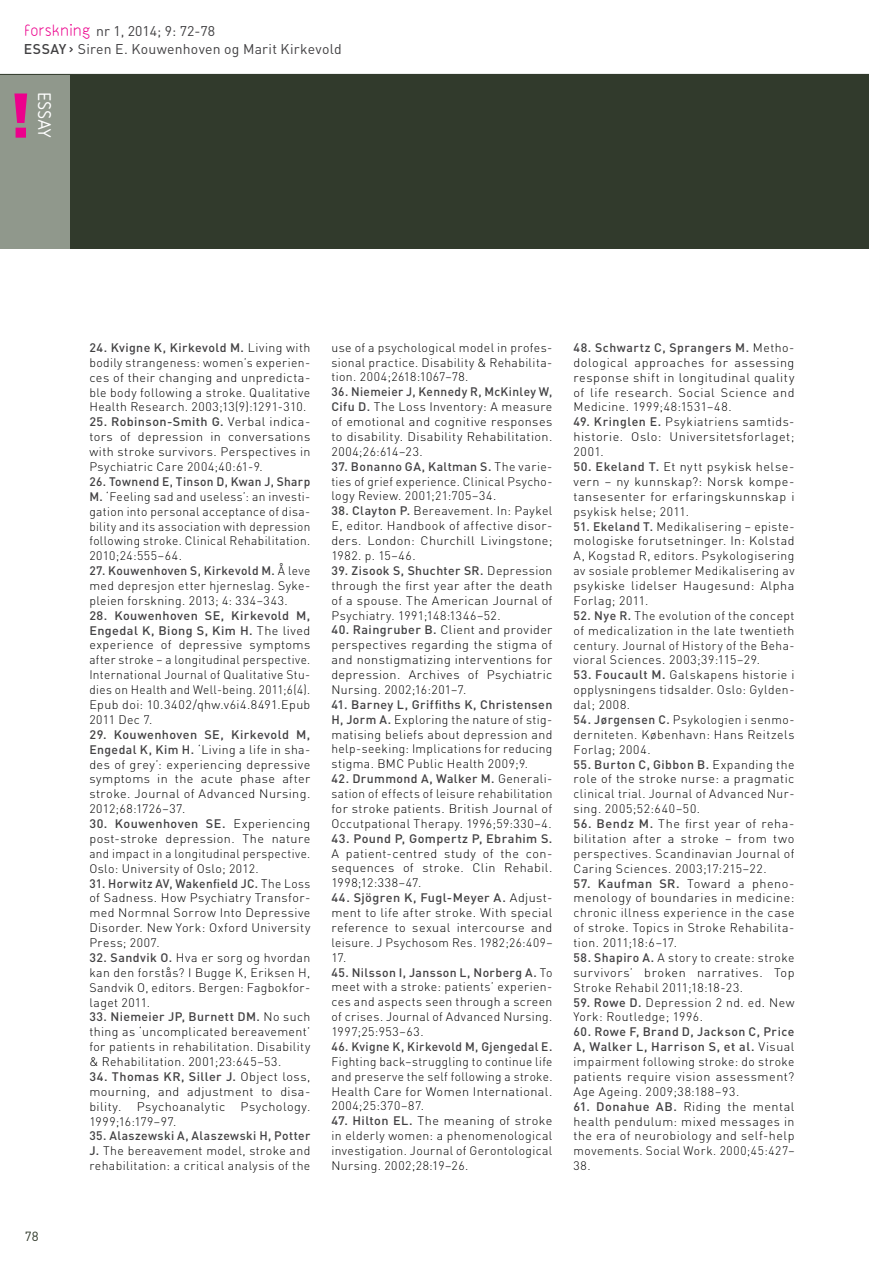
<style>
.page{position:relative;width:869px;height:1265px;background:#fff}
.page>*{position:absolute;margin:0;border:0;box-sizing:border-box;transform-origin:0 0}
.t1{font:19.25px "Friends";color:#fff}
.t2{font:300 17.5px "Friends";letter-spacing:.015em;color:#ec008c}
.t3{font:14px "DIN";letter-spacing:.015em;color:#414042}
.t4{font:500 14px "DIN";color:#414042}
.t5{font:13.12px "DIN";color:#313a2c}
.t6{font:300 12.25px/14.9px "DIN";letter-spacing:.035em;color:#000;text-align:justify}
.t7{font:300 12.25px/14.9px "DIN";letter-spacing:.035em;color:#000;text-align:justify;scale:.96 1}
.t8{font:500 12.25px "DIN";letter-spacing:.03em;color:#414042}
.s1{font-weight:500}
.s2{font-family:"Friends";font-weight:500}
.s3{font-weight:500;color:#414042}
</style>
<div class="page">
<div style="left:0;top:74px;width:868px;height:175px;background:#313a2c"></div>
<div style="left:0;top:74px;width:69px;height:175px;background:#90988c"></div>
<svg style="left:14px;top:94px;width:13px;height:44px"></svg>
<hr style="left:0;top:74px;width:868px;height:1px;background:#313a2c">
<h2 class="t2" style="left:25px;top:21px;width:68px">forskning</h2>
<p class="t3" style="left:96px;top:22px;width:120px">nr 1, 2014; 9: 72-78</p>
<p class="t4" style="left:24px;top:40px;width:9px">ess</p>
<p class="t3" style="left:50px;top:40px;width:293px"><span class="s1">ay</span> <span class="s2">&gt;</span> Siren E. Kouwenhoven og Marit Kirkevold</p>
<h1 class="t1" style="left:55px;top:93px;width:47px;rotate:90deg">essay</h1>
<p class="t5" style="left:25px;top:1228px;width:15px">78</p>
<p class="t6" style="left:89px;top:340px;width:222px"><span class="s3">24. Kvigne K, Kirkevold M.</span> Living with bodily strangeness: women’s experien&shy;ces of their changing and unpredicta&shy;ble body following a stroke. Qualitative Health Research. 2003;13(9):1291-310.</p>
<p class="t6" style="left:89px;top:414px;width:222px"><span class="s3">25. Robinson-Smith G.</span> Verbal indica&shy;tors of depression in conversations with stroke survivors. Perspectives in Psychiatric Care 2004;40:61-9.</p>
<p class="t6" style="left:89px;top:474px;width:222px"><span class="s3">26. Townend E, Tinson D, Kwan J, Sharp M.</span> ‘Feeling sad and useless’: an investi&shy;gation into personal acceptance of disa&shy;bility and its association with depression following stroke. Clinical Rehabilitation.<br>2010;24:555–64.</p>
<p class="t6" style="left:89px;top:563px;width:222px"><span class="s3">27. Kouwenhoven S, Kirkevold M.</span> Å leve med depresjon etter hjerneslag. Syke&shy;pleien forskning. 2013; 4: 334–343.</p>
<p class="t6" style="left:89px;top:608px;width:222px"><span class="s3">28. Kouwenhoven SE, Kirkevold M, Engedal K, Biong S, Kim H.</span> The lived experience of depressive symptoms after stroke – a longitudinal perspective.<br>International Journal of Qualitative Stu&shy;dies on Health and Well-being. 2011;6(4).<br>Epub doi: 10.3402/qhw.v6i4.8491.Epub 2011 Dec 7.</p>
<p class="t6" style="left:89px;top:727px;width:222px"><span class="s3">29. Kouwenhoven SE, Kirkevold M, Engedal K, Kim H.</span> ‘Living a life in sha&shy;des of grey’: experiencing depressive symptoms in the acute phase after stroke. Journal of Advanced Nursing.<br>2012;68:1726–37.</p>
<p class="t6" style="left:89px;top:816px;width:222px"><span class="s3">30. Kouwenhoven SE.</span> Experiencing post-stroke depression. The nature and impact in a longitudinal perspective.<br>Oslo: University of Oslo; 2012.</p>
<p class="t6" style="left:89px;top:876px;width:222px"><span class="s3">31. Horwitz AV, Wakenfield JC.</span> The Loss of Sadness. How Psychiatry Transfor&shy;med Normnal Sorrow Into Depressive Disorder. New York: Oxford University Press; 2007.</p>
<p class="t6" style="left:89px;top:950px;width:222px"><span class="s3">32. Sandvik O.</span> Hva er sorg og hvordan kan den forstås? I Bugge K, Eriksen H, Sandvik O, editors. Bergen: Fagbokfor&shy;laget 2011.</p>
<p class="t6" style="left:89px;top:1009px;width:222px"><span class="s3">33. Niemeier JP, Burnett DM.</span> No such thing as ‘uncomplicated bereavement’ for patients in rehabilitation. Disability &amp; Rehabilitation. 2001;23:645–53.</p>
<p class="t6" style="left:89px;top:1069px;width:222px"><span class="s3">34. Thomas KR, Siller J.</span> Object loss, mourning, and adjustment to disa&shy;bility.</p>
<p class="t6" style="left:137px;top:1099px;width:90px">Psychoanalytic</p>
<p class="t6" style="left:240px;top:1099px;width:71px">Psychology.</p>
<p class="t6" style="left:89px;top:1114px;width:89px">1999;16:179–97.</p>
<p class="t6" style="left:89px;top:1128px;width:222px"><span class="s3">35. Alaszewski A, Alaszewski H, Potter J.</span> The bereavement model, stroke and rehabilitation: a critical analysis of the</p>
<p class="t6" style="left:331px;top:340px;width:222px">use of a psychological model in profes&shy;sional practice. Disability &amp; Rehabilita&shy;tion. 2004;2618:1067–78.</p>
<p class="t6" style="left:331px;top:384px;width:222px"><span class="s3">36. Niemeier J, Kennedy R, McKinley W, Cifu D.</span> The Loss Inventory: A measure of emotional and cognitive responses to disability. Disability Rehabilitation.<br>2004;26:614–23.</p>
<p class="t6" style="left:331px;top:459px;width:222px"><span class="s3">37. Bonanno GA, Kaltman S.</span> The varie&shy;ties of grief experience. Clinical Psycho&shy;logy Review. 2001;21:705–34.</p>
<p class="t6" style="left:331px;top:503px;width:222px"><span class="s3">38. Clayton P.</span> Bereavement. In: Paykel E, editor. Handbook of affective disor&shy;ders. London: Churchill Livingstone; 1982. p. 15–46.</p>
<p class="t6" style="left:331px;top:563px;width:222px"><span class="s3">39. Zisook S, Shuchter SR.</span> Depression through the first year after the death of a spouse. The American Journal of Psychiatry. 1991;148:1346–52.</p>
<p class="t6" style="left:331px;top:622px;width:222px"><span class="s3">40. Raingruber B.</span> Client and provider perspectives regarding the stigma of and nonstigmatizing interventions for depression. Archives of Psychiatric Nursing. 2002;16:201–7.</p>
<p class="t6" style="left:331px;top:697px;width:222px"><span class="s3">41. Barney L, Griffiths K, Christensen H, Jorm A.</span> Exploring the nature of stig&shy;matising beliefs about depression and help-seeking: Implications for reducing stigma. BMC Public Health 2009;9.</p>
<p class="t6" style="left:331px;top:771px;width:222px"><span class="s3">42. Drummond A, Walker M.</span> Generali&shy;sation of effects of leisure rehabilitation for stroke patients. British Journal of Occutpational Therapy. 1996;59:330–4.</p>
<p class="t8" style="left:331px;top:830px;width:222px">43. Pound P, Gompertz P, Ebrahim S.</p>
<p class="t6" style="left:331px;top:846px;width:222px">A patient-centred study of the con&shy;sequences of stroke. Clin Rehabil.<br>1998;12:338–47.</p>
<p class="t6" style="left:331px;top:890px;width:222px"><span class="s3">44. Sjögren K, Fugl-Meyer A.</span> Adjust&shy;ment to life after stroke. With special reference to sexual intercourse and leisure. J Psychosom Res. 1982;26:409– 17.</p>
<p class="t6" style="left:331px;top:965px;width:222px"><span class="s3">45. Nilsson I, Jansson L, Norberg A.</span> To meet with a stroke: patients’ experien&shy;ces and aspects seen through a screen of crises. Journal of Advanced Nursing.<br>1997;25:953–63.</p>
<p class="t8" style="left:331px;top:1039px;width:222px">46. Kvigne K, Kirkevold M, Gjengedal E.</p>
<p class="t7" style="left:331px;top:1054px;width:232px">Fighting back–struggling to continue life and preserve the self following a stroke.<br>Health Care for Women International.<br>2004;25:370–87.</p>
<p class="t6" style="left:331px;top:1113px;width:222px"><span class="s3">47. Hilton EL.</span> The meaning of stroke in elderly women: a phenomenological investigation. Journal of Gerontological Nursing. 2002;28:19–26.</p>
<p class="t6" style="left:573px;top:340px;width:222px"><span class="s3">48. Schwartz C, Sprangers M.</span> Metho&shy;dological approaches for assessing response shift in longitudinal quality of life research. Social Science and Medicine. 1999;48:1531–48.</p>
<p class="t6" style="left:573px;top:414px;width:222px"><span class="s3">49. Kringlen E.</span> Psykiatriens samtids&shy;historie. Oslo: Universitetsforlaget; 2001.</p>
<p class="t6" style="left:573px;top:459px;width:222px"><span class="s3">50. Ekeland T.</span> Et nytt psykisk helse&shy;vern – ny kunnskap?: Norsk kompe&shy;tansesenter for erfaringskunnskap i psykisk helse; 2011.</p>
<p class="t6" style="left:573px;top:519px;width:222px"><span class="s3">51. Ekeland T.</span> Medikalisering – episte&shy;mologiske forutsetninger. In: Kolstad A, Kogstad R, editors. Psykologisering av sosiale problemer Medikalisering av psykiske lidelser Haugesund: Alpha Forlag; 2011.</p>
<p class="t6" style="left:573px;top:608px;width:222px"><span class="s3">52. Nye R.</span> The evolution of the concept of medicalization in the late twentieth century. Journal of History of the Beha&shy;vioral Sciences. 2003;39:115–29.</p>
<p class="t6" style="left:573px;top:667px;width:222px"><span class="s3">53. Foucault M.</span> Galskapens historie i opplysningens tidsalder. Oslo: Gylden&shy;dal; 2008.</p>
<p class="t6" style="left:573px;top:712px;width:222px"><span class="s3">54. Jørgensen C.</span> Psykologien i senmo&shy;derniteten. København: Hans Reitzels Forlag; 2004.</p>
<p class="t6" style="left:573px;top:757px;width:222px"><span class="s3">55. Burton C, Gibbon B.</span> Expanding the role of the stroke nurse: a pragmatic clinical trial. Journal of Advanced Nur&shy;sing. 2005;52:640–50.</p>
<p class="t6" style="left:573px;top:816px;width:222px"><span class="s3">56. Bendz M.</span> The first year of reha&shy;bilitation after a stroke – from two perspectives. Scandinavian Journal of Caring Sciences. 2003;17:215–22.</p>
<p class="t6" style="left:573px;top:876px;width:222px"><span class="s3">57. Kaufman SR.</span> Toward a pheno&shy;menology of boundaries in medicine: chronic illness experience in the case of stroke. Topics in Stroke Rehabilita&shy;tion. 2011;18:6–17.</p>
<p class="t6" style="left:573px;top:950px;width:222px"><span class="s3">58. Shapiro A.</span> A story to create: stroke survivors’ broken narratives. Top Stroke Rehabil 2011;18:18-23.</p>
<p class="t6" style="left:573px;top:995px;width:222px"><span class="s3">59. Rowe D.</span> Depression 2 nd. ed. New<br>York: Routledge; 1996.</p>
<p class="t6" style="left:573px;top:1024px;width:222px"><span class="s3">60. Rowe F, Brand D, Jackson C, Price A, Walker L, Harrison S, et al.</span> Visual impairment following stroke: do stroke patients require vision assessment?<br>Age Ageing. 2009;38:188–93.</p>
<p class="t6" style="left:573px;top:1099px;width:222px"><span class="s3">61. Donahue AB.</span> Riding the mental health pendulum: mixed messages in the era of neurobiology and self-help movements. Social Work. 2000;45:427– 38.</p>
</div>
